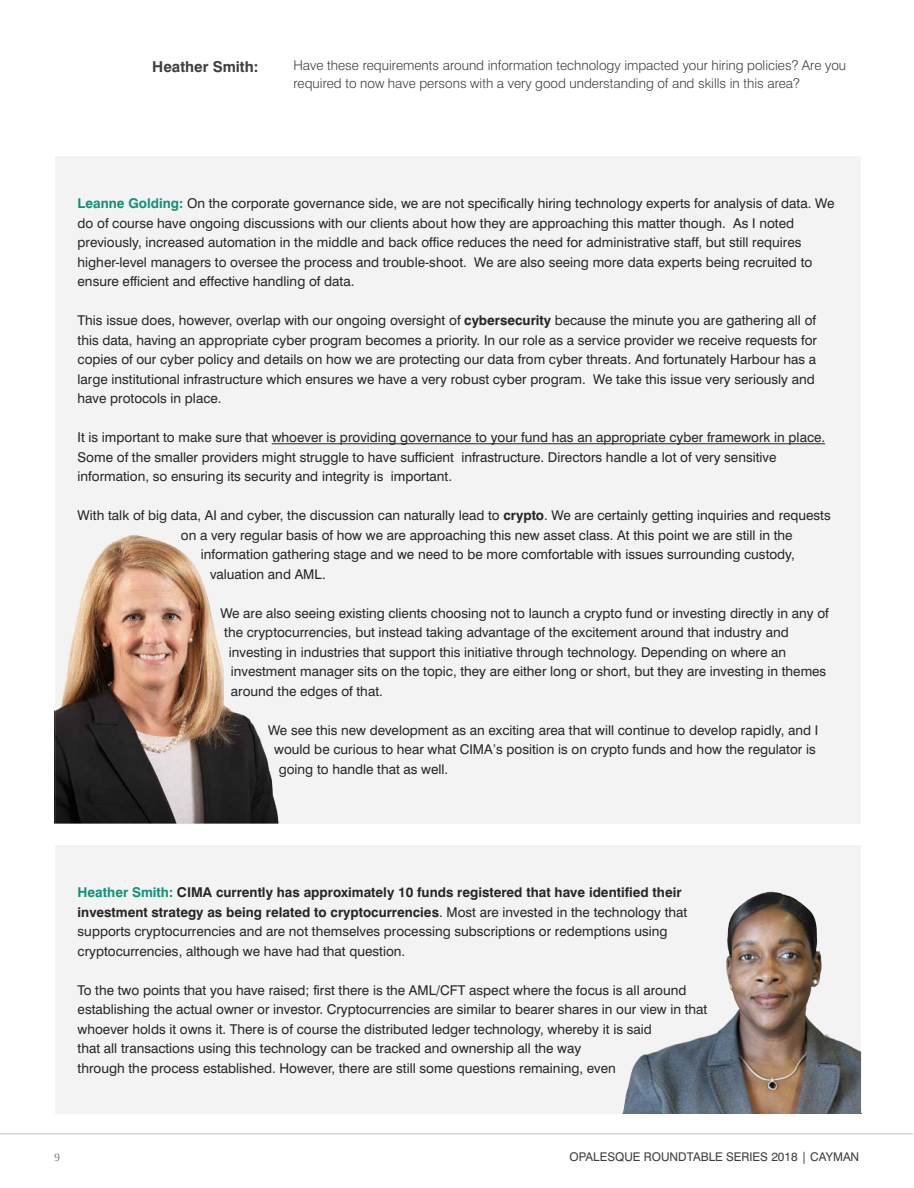
<style>
.page{position:relative;width:914px;height:1188px;background:#fff}
.page>*{position:absolute;margin:0;border:0;box-sizing:border-box;transform-origin:0 0}
.t1{font:700 15px "Swiss 721 BT";color:#3f3f41}
.t2{font:13.5px/19.5px "Swiss 721 BT";color:#272526}
.t3{font:300 13.5px/18px "Swiss 721 BT";color:#3f3f41}
.t4{font:12px "Swiss 721 BT";color:#3f3f41}
.t5{font:12px "Rotis Serif";color:#808080}
.s1{font-weight:700;color:#0f9279}
.s2{font-weight:700}
</style>
<div class="page">
<hr style="left:0;top:1134px;width:913px;height:1px;background:#c0c0c0">
<div style="left:55px;top:156px;width:806px;height:668px;background:#f3f3f3"></div>
<hr style="left:272px;top:443px;width:553px;height:1px;background:#272526">
<img style="left:54px;top:710px;width:1px;height:114px">
<img style="left:55px;top:535px;width:224px;height:289px">
<div style="left:55px;top:845px;width:806px;height:268px;background:#f3f3f3"></div>
<img style="left:622px;top:1113px;width:239px;height:1px">
<img style="left:622px;top:892px;width:239px;height:221px">
<p class="t1" style="left:152px;top:58px;width:108px">Heather Smith:</p>
<p class="t3" style="left:293px;top:57px;width:554px">Have these requirements around information technology impacted your hiring policies? Are you required to now have persons with a very good understanding of and skills in this area?</p>
<p class="t2" style="left:78px;top:194px;width:758px"><span class="s1">Leanne Golding:</span> On the corporate governance side, we are not specifically hiring technology experts for analysis of data. We do of course have ongoing discussions with our clients about how they are approaching this matter though. As I noted previously, increased automation in the middle and back office reduces the need for administrative staff, but still requires higher-level managers to oversee the process and trouble-shoot. We are also seeing more data experts being recruited to ensure efficient and effective handling of data.</p>
<p class="t2" style="left:78px;top:311px;width:741px">This issue does, however, overlap with our ongoing oversight of <span class="s2">cybersecurity</span> because the minute you are gathering all of this data, having an appropriate cyber program becomes a priority. In our role as a service provider we receive requests for copies of our cyber policy and details on how we are protecting our data from cyber threats. And fortunately Harbour has a large institutional infrastructure which ensures we have a very robust cyber program. We take this issue very seriously and have protocols in place.</p>
<p class="t2" style="left:78px;top:428px;width:749px">It is important to make sure that whoever is providing governance to your fund has an appropriate cyber framework in place.<br>Some of the smaller providers might struggle to have sufficient infrastructure. Directors handle a lot of very sensitive information, so ensuring its security and integrity is important.</p>
<p class="t2" style="left:78px;top:506px;width:755px">With talk of big data, AI and cyber, the discussion can naturally lead to <span class="s2">crypto</span>. We are certainly getting inquiries and requests</p>
<p class="t2" style="left:181px;top:525px;width:613px">on a very regular basis of how we are approaching this new asset class. At this point we are still in the</p>
<p class="t2" style="left:201px;top:545px;width:595px">information gathering stage and we need to be more comfortable with issues surrounding custody,</p>
<p class="t2" style="left:210px;top:564px;width:117px">valuation and AML.</p>
<p class="t2" style="left:220px;top:603px;width:610px">We are also seeing existing clients choosing not to launch a crypto fund or investing directly in any of</p>
<p class="t2" style="left:224px;top:623px;width:566px">the cryptocurrencies, but instead taking advantage of the excitement around that industry and</p>
<p class="t2" style="left:229px;top:642px;width:559px">investing in industries that support this initiative through technology. Depending on where an</p>
<p class="t2" style="left:231px;top:662px;width:597px">investment manager sits on the topic, they are either long or short, but they are investing in themes</p>
<p class="t2" style="left:231px;top:681px;width:153px">around the edges of that.</p>
<p class="t2" style="left:268px;top:720px;width:552px">We see this new development as an exciting area that will continue to develop rapidly, and I</p>
<p class="t2" style="left:274px;top:740px;width:543px">would be curious to hear what CIMA’s position is on crypto funds and how the regulator is</p>
<p class="t2" style="left:279px;top:759px;width:171px">going to handle that as well.</p>
<p class="t2" style="left:78px;top:883px;width:611px"><span class="s1">Heather Smith:</span> <span class="s2">CIMA currently has approximately 10 funds registered that have identified their investment strategy as being related to cryptocurrencies</span>. Most are invested in the technology that supports cryptocurrencies and are not themselves processing subscriptions or redemptions using cryptocurrencies, although we have had that question.</p>
<p class="t2" style="left:78px;top:980px;width:631px">To the two points that you have raised; first there is the AML/CFT aspect where the focus is all around establishing the actual owner or investor. Cryptocurrencies are similar to bearer shares in our view in that whoever holds it owns it. There is of course the distributed ledger technology, whereby it is said<br>that all transactions using this technology can be tracked and ownership all the way<br>through the process established. However, there are still some questions remaining, even</p>
<p class="t5" style="left:54px;top:1150px;width:8px">9</p>
<p class="t4" style="left:569px;top:1150px;width:291px">OPALESQUE ROUNDTABLE SERIES 2018 | CAYMAN</p>
</div>
